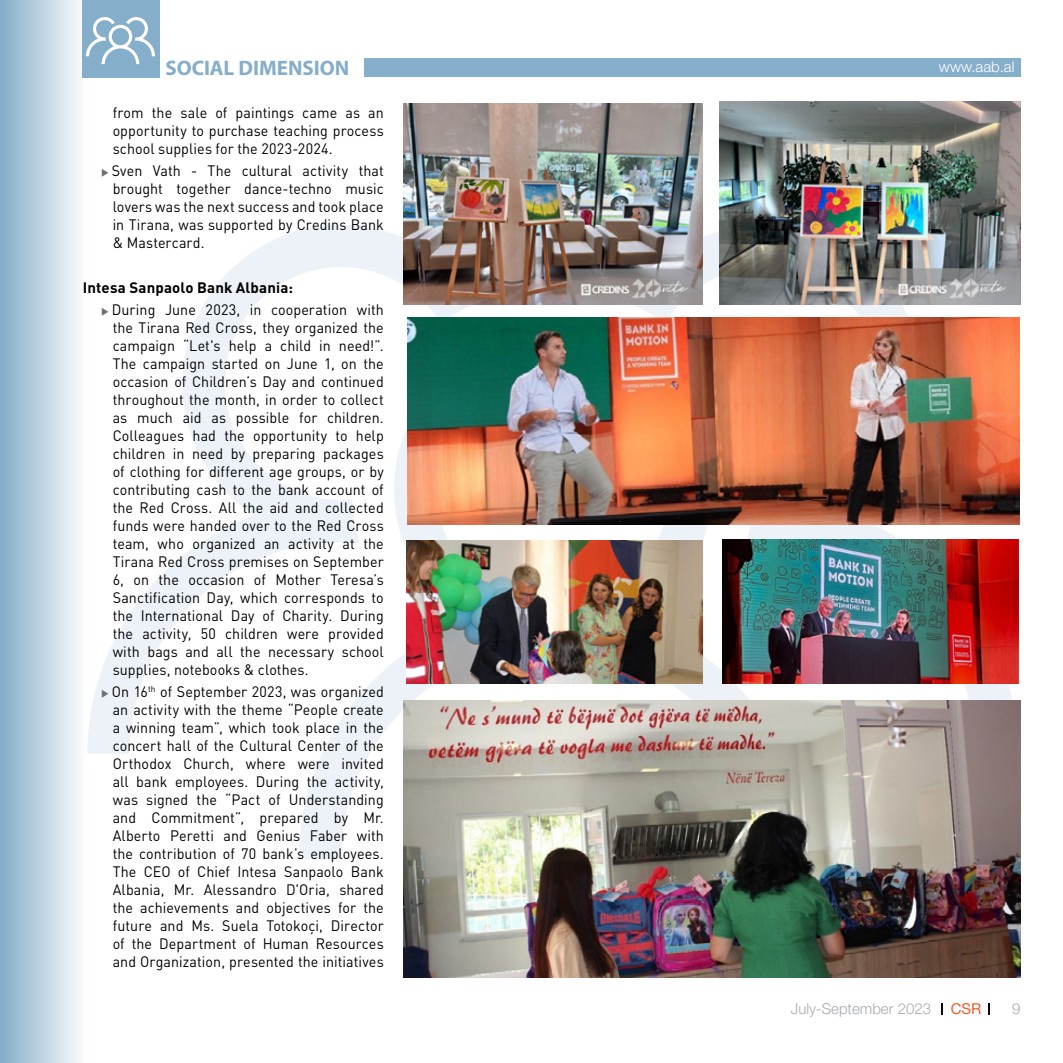
<style>
.page{position:relative;width:1063px;height:1063px;background:#fff}
.page>*{position:absolute;margin:0;border:0;box-sizing:border-box;transform-origin:0 0}
.t1{font:700 21px "Myriad Pro";color:#85aeca}
.t2{font:15px/18px "DIN Pro";letter-spacing:.005em;color:#000;text-align:justify;scale:.95 1}
.t3{font:300 15px "Helvetica Neue LT Std";color:#a7a9ac}
.t4{font:300 15px "Helvetica Neue LT Std";color:#fff}
.t5{font:15px "Helvetica Neue LT Std";color:#f15a29}
.s1{color:#6d6e71}
.s2{font-weight:700}
</style>
<div class="page">
<div style="left:0;top:0;width:85px;height:1063px;background:linear-gradient(to right,#83adc9,#fbfcfd)"></div>
<svg style="left:299px;top:524px;width:329px;height:335px"></svg>
<svg style="left:628px;top:225px;width:390px;height:476px"></svg>
<svg style="left:87px;top:225px;width:391px;height:529px"></svg>
<div style="left:83px;top:0;width:77px;height:77px;background:#85aeca"></div>
<div style="left:253px;top:58px;width:767px;height:19px;background:#85aeca"></div>
<div style="left:166px;top:55px;width:198px;height:24px;background:#fff"></div>
<img style="left:720px;top:102px;width:301px;height:202px">
<img style="left:403px;top:103px;width:299px;height:201px">
<img style="left:406px;top:541px;width:296px;height:143px">
<img style="left:403px;top:701px;width:617px;height:277px">
<img style="left:723px;top:540px;width:295px;height:144px">
<img style="left:408px;top:317px;width:611px;height:207px">
<svg style="left:941px;top:1003px;width:2px;height:12px"></svg>
<svg style="left:988px;top:1003px;width:1px;height:12px"></svg>
<svg style="left:86px;top:17px;width:69px;height:47px"></svg>
<h1 class="t1" style="left:166px;top:54px;width:185px">SOCIAL DIMENSION</h1>
<p class="t2" style="left:113px;top:103px;width:287px">from the sale of paintings came as an opportunity to purchase teaching process school supplies for the 2023-2024.</p>
<p class="t2" style="left:113px;top:161px;width:287px;text-indent:-13px"><span class="s1">▶</span>Sven Vath - The cultural activity that brought together dance-techno music lovers was the next success and took place in Tirana, was supported by Credins Bank &amp; Mastercard.</p>
<p class="t2" style="left:100px;top:275px;width:300px;line-height:22.2px;text-indent:-17px"><span class="s2">Intesa Sanpaolo Bank Albania:<br></span><span class="s1">▶</span>During June 2023, in cooperation with</p>
<p class="t2" style="left:113px;top:318px;width:287px">the Tirana Red Cross, they organized the campaign “Let's help a child in need!”.<br>The campaign started on June 1, on the occasion of Children’s Day and continued throughout the month, in order to collect as much aid as possible for children.<br>Colleagues had the opportunity to help children in need by preparing packages of clothing for different age groups, or by contributing cash to the bank account of the Red Cross. All the aid and collected funds were handed over to the Red Cross team, who organized an activity at the Tirana Red Cross premises on September 6, on the occasion of Mother Teresa’s Sanctification Day, which corresponds to the International Day of Charity. During the activity, 50 children were provided with bags and all the necessary school supplies, notebooks &amp; clothes.</p>
<p class="t2" style="left:113px;top:682px;width:287px;text-indent:-13px"><span class="s1">▶</span>On 16<sup>th</sup> of September 2023, was organized an activity with the theme “People create a winning team”, which took place in the concert hall of the Cultural Center of the Orthodox Church, where were invited all bank employees. During the activity, was signed the “Pact of Understanding and Commitment”, prepared by Mr.<br>Alberto Peretti and Genius Faber with the contribution of 70 bank’s employees.<br>The CEO of Chief Intesa Sanpaolo Bank Albania, Mr. Alessandro D'Oria, shared the achievements and objectives for the future and Ms. Suela Totokoçi, Director of the Department of Human Resources and Organization, presented the initiatives</p>
<p class="t4" style="left:939px;top:57px;width:77px">www.aab.al</p>
<p class="t3" style="left:791px;top:999px;width:142px">July-September 2023</p>
<p class="t5" style="left:951px;top:1000px;width:32px">CSR</p>
<p class="t3" style="left:1012px;top:999px;width:10px">9</p>
</div>
